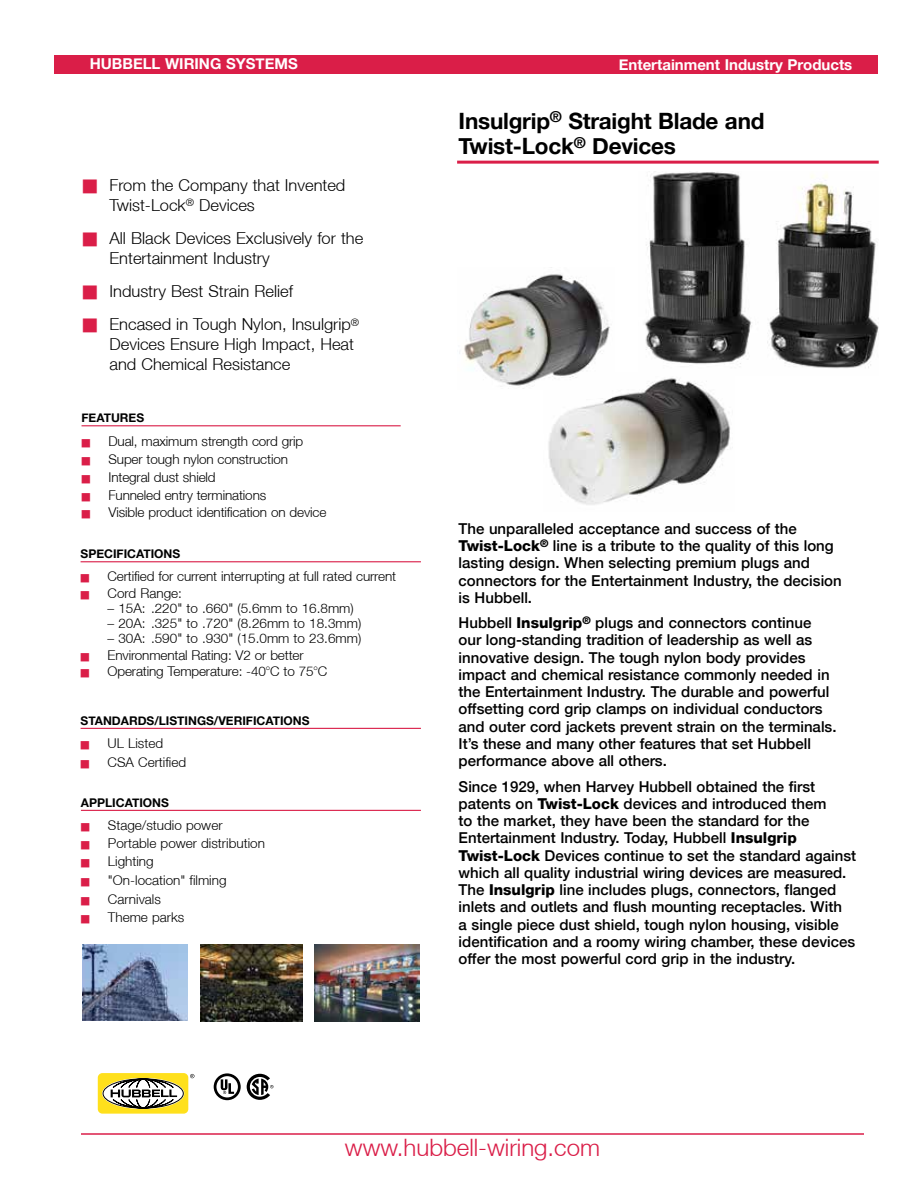
<style>
.page{position:relative;width:918px;height:1188px;background:#fff}
.page>*{position:absolute;margin:0;border:0;box-sizing:border-box;transform-origin:0 0}
.t1{font:300 24px "Helvetica Neue";color:#da1e48}
.t2{font:700 22.5px/25.5px "Helvetica Neue";letter-spacing:-.01em;color:#000}
.t3{font:300 16.5px/19.8px "Helvetica Neue";color:#000}
.t4{font:500 15px/17.2px "Helvetica Neue";color:#000}
.t5{font:700 15px "Helvetica Neue";color:#fff}
.t6{font:300 13.5px "Helvetica Neue";letter-spacing:-.01em;color:#000}
.t7{font:700 12px "Helvetica Neue";color:#000}
.s1{color:#da1e48}
.s2{font-family:"Futura BT"}
.s3{font-weight:800}
</style>
<div class="page">
<hr style="left:81px;top:1133px;width:783px;height:2px;background:#da1e48">
<hr style="left:457px;top:161px;width:422px;height:3px;background:#da1e48">
<div style="left:55px;top:55px;width:823px;height:19px;background:#da1e48"></div>
<hr style="left:82px;top:425px;width:319px;height:1px;background:#da1e48">
<hr style="left:81px;top:810px;width:340px;height:1px;background:#da1e48">
<hr style="left:81px;top:561px;width:340px;height:1px;background:#da1e48">
<hr style="left:81px;top:728px;width:340px;height:1px;background:#da1e48">
<div style="left:98px;top:1073px;width:90px;height:41px;background:#ffe01c;border-radius:5px"></div>
<div style="left:102px;top:1078px;width:82px;height:31px;border:2px solid #fff;border-radius:50%"></div>
<svg style="left:103px;top:1079px;width:80px;height:29px"></svg>
<svg style="left:111px;top:1079px;width:66px;height:29px;background:#9e9b8c"></svg>
<svg style="left:190px;top:1074px;width:4px;height:4px"></svg>
<svg style="left:247px;top:1074px;width:27px;height:26px"></svg>
<svg style="left:214px;top:1073px;width:27px;height:27px"></svg>
<img style="left:548px;top:378px;width:182px;height:127px">
<img style="left:459px;top:267px;width:155px;height:122px">
<img style="left:644px;top:171px;width:235px;height:198px">
<img style="left:83px;top:945px;width:105px;height:76px">
<img style="left:200px;top:945px;width:103px;height:77px">
<img style="left:315px;top:945px;width:104px;height:77px">
<p class="t5" style="left:90px;top:55px;width:210px">HUBBELL WIRING SYSTEMS</p>
<p class="t5" style="left:619px;top:55px;width:235px">Entertainment Industry Products</p>
<p class="t3" style="left:110px;top:175px;width:237px;text-indent:-27px"><span class="s1">■</span> From the Company that Invented<br>Twist-Lock<sup>®</sup> Devices</p>
<p class="t3" style="left:110px;top:228px;width:255px;text-indent:-27px"><span class="s1">■</span> All Black Devices Exclusively for the<br>Entertainment Industry</p>
<p class="t3" style="left:82px;top:281px;width:212px"><span class="s1">■</span> Industry Best Strain Relief</p>
<p class="t3" style="left:110px;top:314px;width:251px;text-indent:-27px"><span class="s1">■</span> Encased in Tough Nylon, Insulgrip<sup>®<br></sup>Devices Ensure High Impact, Heat and Chemical Resistance</p>
<p class="t7" style="left:82px;top:410px;width:64px">FEATURES</p>
<p class="t6" style="left:82px;top:433px;width:223px"><span class="s1">■</span> Dual, maximum strength cord grip</p>
<p class="t6" style="left:82px;top:451px;width:208px"><span class="s1">■</span> Super tough nylon construction</p>
<p class="t6" style="left:82px;top:469px;width:136px"><span class="s1">■</span> Integral dust shield</p>
<p class="t6" style="left:82px;top:486px;width:186px"><span class="s1">■</span> Funneled entry terminations</p>
<p class="t6" style="left:82px;top:504px;width:246px"><span class="s1">■</span> Visible product identification on device</p>
<p class="t7" style="left:81px;top:546px;width:101px">SPECIFICATIONS</p>
<p class="t6" style="left:81px;top:568px;width:317px"><span class="s1">■</span> Certified for current interrupting at full rated current</p>
<p class="t6" style="left:81px;top:585px;width:103px"><span class="s1">■</span> Cord Range:</p>
<p class="t6" style="left:108px;top:600px;width:248px">– 15A: .220" to .660" (5.6mm to 16.8mm)</p>
<p class="t6" style="left:108px;top:615px;width:255px">– 20A: .325" to .720" (8.26mm to 18.3mm)</p>
<p class="t6" style="left:108px;top:630px;width:255px">– 30A: .590" to .930" (15.0mm to 23.6mm)</p>
<p class="t6" style="left:81px;top:647px;width:225px"><span class="s1">■</span> Environmental Rating: V2 or better</p>
<p class="t6" style="left:81px;top:663px;width:248px"><span class="s1">■</span> Operating Temperature: -40<span class="s2">°</span>C to 75<span class="s2">°</span>C</p>
<p class="t7" style="left:81px;top:713px;width:231px">STANDARDS/LISTINGS/VERIFICATIONS</p>
<p class="t6" style="left:81px;top:735px;width:84px"><span class="s1">■</span> UL Listed</p>
<p class="t6" style="left:81px;top:754px;width:107px"><span class="s1">■</span> CSA Certified</p>
<p class="t7" style="left:81px;top:795px;width:89px">APPLICATIONS</p>
<p class="t6" style="left:81px;top:816px;width:143px"><span class="s1">■</span> Stage/studio power</p>
<p class="t6" style="left:81px;top:835px;width:186px"><span class="s1">■</span> Portable power distribution</p>
<p class="t6" style="left:81px;top:853px;width:74px"><span class="s1">■</span> Lighting</p>
<p class="t6" style="left:81px;top:872px;width:147px"><span class="s1">■</span> "On-location" filming</p>
<p class="t6" style="left:81px;top:891px;width:82px"><span class="s1">■</span> Carnivals</p>
<p class="t6" style="left:81px;top:909px;width:105px"><span class="s1">■</span> Theme parks</p>
<h2 class="t2" style="left:459px;top:107px;width:307px">Insulgrip<sup>®</sup> Straight Blade and<br>Twist-Lock<sup>®</sup> Devices</h2>
<p class="t4" style="left:459px;top:520px;width:385px">The unparalleled acceptance and success of the <span class="s3">Twist‑Lock</span><sup>®</sup> line is a tribute to the quality of this long lasting design. When selecting premium plugs and connectors for the Entertainment Industry, the decision is Hubbell.</p>
<p class="t4" style="left:459px;top:614px;width:379px">Hubbell <span class="s3">Insulgrip</span><sup>®</sup> plugs and connectors continue our long-standing tradition of leadership as well as innovative design. The tough nylon body provides impact and chemical resistance commonly needed in the Entertainment Industry. The durable and powerful offsetting cord grip clamps on individual conductors and outer cord jackets prevent strain on the terminals.<br>It’s these and many other features that set Hubbell performance above all others.</p>
<p class="t4" style="left:459px;top:777px;width:399px">Since 1929, when Harvey Hubbell obtained the first patents on <span class="s3">Twist-Lock</span> devices and introduced them<br>to the market, they have been the standard for the Entertainment Industry. Today, Hubbell <span class="s3">Insulgrip Twist‑Lock</span> Devices continue to set the standard against which all quality industrial wiring devices are measured.<br>The <span class="s3">Insulgrip</span> line includes plugs, connectors, flanged inlets and outlets and flush mounting receptacles. With<br>a single piece dust shield, tough nylon housing, visible identification and a roomy wiring chamber, these devices offer the most powerful cord grip in the industry.</p>
<h1 class="t1" style="left:345px;top:1133px;width:257px">www.hubbell-wiring.com</h1>
</div>
